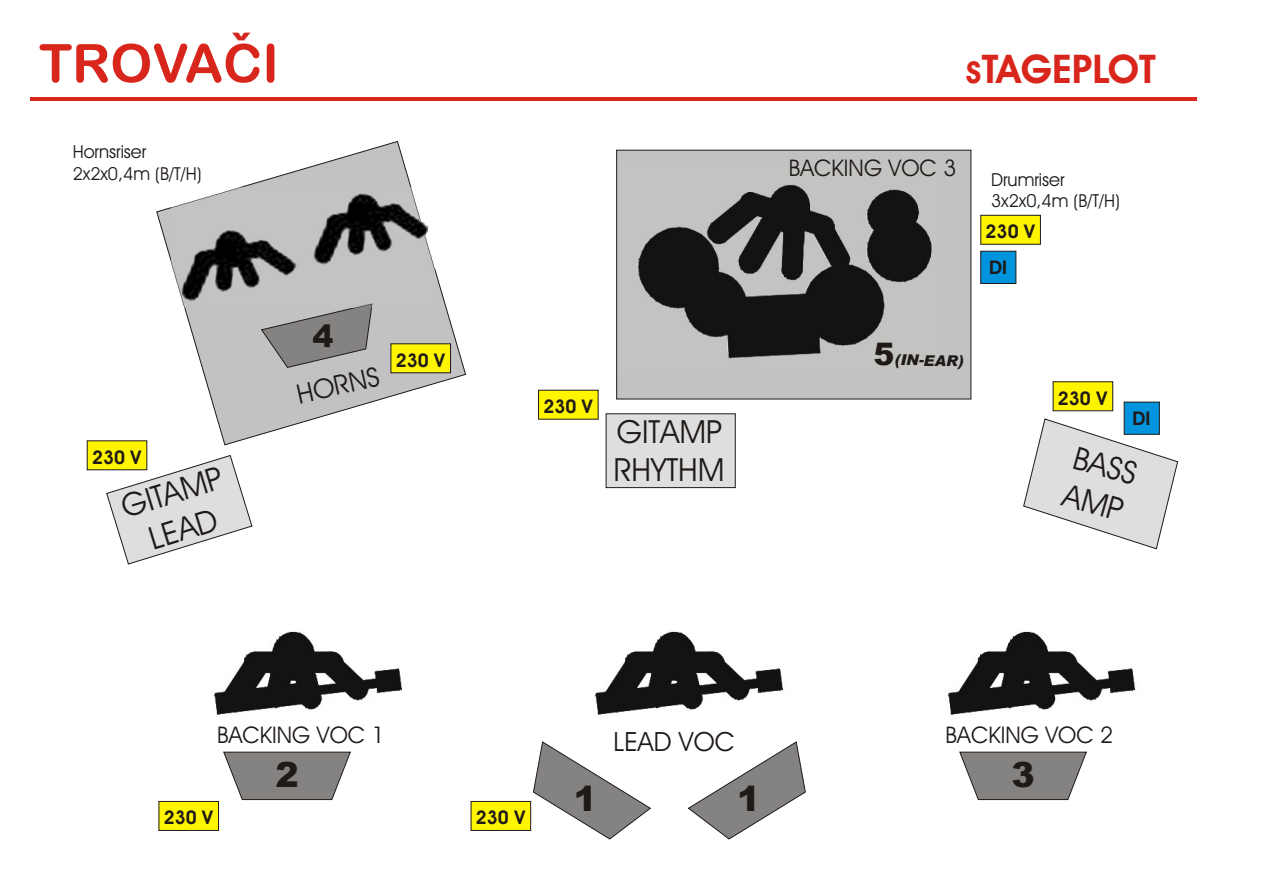
<style>
.page{position:relative;width:1263px;height:894px;background:#fff}
.page>*{position:absolute;margin:0;border:0;box-sizing:border-box;transform-origin:0 0}
.t1{font:53.1px "Arial Rounded MT Bold";color:#d9261c}
.t2{font:700 39.75px "Avant Garde Bk BT";color:#d9261c}
.t3{font:900 34.8px "Arial";color:#1f1a17}
.t4{font:32.1px/38.4px "Avant Garde Bk BT";color:#1f1a17}
.t5{font:31.8px/38.2px "Avant Garde Bk BT";color:#1f1a17}
.t6{font:900 31.35px "Arial";color:#1f1a17}
.t7{font:27.15px "Avant Garde Bk BT";color:#1f1a17}
.t8{font:26.55px "Avant Garde Bk BT";color:#1f1a17}
.t9{font:23.1px "Avant Garde Bk BT";color:#1f1a17}
.t10{font:700 18.9px "Avant Garde Bk BT";color:#1f1a17}
.t11{font:18px/21.6px "Avant Garde Bk BT";color:#1f1a17}
.t12{font:italic 900 15px "Arial";color:#1f1a17}
.s1{font-style:normal;font-size:31.35px}
</style>
<div class="page">
<div style="left:616px;top:150px;width:355px;height:249px;background:#c2c2c2;border:1px solid #1f1a17"></div>
<svg style="left:156px;top:141px;width:310px;height:304px"></svg>
<div style="left:606px;top:414px;width:129px;height:74px;background:#dedede;border:1px solid #1f1a17"></div>
<svg style="left:1023px;top:419px;width:155px;height:130px"></svg>
<div style="left:159px;top:801px;width:60px;height:30px;background:#fff500;border:1px solid #1f1a17"></div>
<svg style="left:688px;top:741px;width:118px;height:98px"></svg>
<svg style="left:533px;top:741px;width:118px;height:98px"></svg>
<svg style="left:261px;top:307px;width:111px;height:61px;background:#979595"></svg>
<svg style="left:223px;top:752px;width:128px;height:48px;background:#929090"></svg>
<svg style="left:959px;top:752px;width:128px;height:48px;background:#929090"></svg>
<div style="left:471px;top:801px;width:60px;height:30px;background:#fff500;border:1px solid #1f1a17"></div>
<img style="left:213px;top:631px;width:189px;height:84px">
<div style="left:538px;top:390px;width:60px;height:29px;background:#fff500"></div>
<img style="left:171px;top:187px;width:264px;height:120px">
<img style="left:637px;top:185px;width:295px;height:174px">
<svg style="left:106px;top:455px;width:146px;height:109px"></svg>
<div style="left:87px;top:441px;width:60px;height:29px;background:#fff500"></div>
<div style="left:391px;top:344px;width:60px;height:29px;background:#fff500"></div>
<div style="left:1053px;top:382px;width:60px;height:29px;background:#fff500;border:1px solid #1f1a17"></div>
<img style="left:232px;top:33px;width:19px;height:8px">
<hr style="left:30px;top:97px;width:1167px;height:4px;background:#d9261c">
<img style="left:594px;top:631px;width:189px;height:84px">
<img style="left:947px;top:631px;width:189px;height:84px">
<div style="left:981px;top:215px;width:60px;height:29px;background:#fff500;border:1px solid #1f1a17"></div>
<div style="left:981px;top:251px;width:35px;height:33px;background:#0094de;border:1px solid #1f1a17"></div>
<div style="left:1124px;top:402px;width:36px;height:32px;background:#0094de"></div>
<h1 class="t1" style="left:39px;top:43px;width:241px">TROVACI</h1>
<p class="t11" style="left:73px;top:143px;width:130px">Hornsriser<br>2x2x0,4m (B/T/H)</p>
<p class="t10" style="left:92px;top:449px;width:51px">230 V</p>
<h3 class="t4" style="left:118px;top:492px;width:106px;text-align:center;rotate:-17deg">GITAMP<br>LEAD</h3>
<h3 class="t6" style="left:313px;top:324px;width:23px">4</h3>
<h3 class="t7" style="left:295px;top:384px;width:85px;rotate:-13deg">HORNS</h3>
<p class="t10" style="left:396px;top:352px;width:51px">230 V</p>
<p class="t10" style="left:543px;top:399px;width:51px">230 V</p>
<h3 class="t4" style="left:614px;top:415px;width:112px">GITAMP<br>RHYTHM</h3>
<h2 class="t2" style="left:966px;top:52px;width:192px">sTAGEPLOT</h2>
<p class="t9" style="left:789px;top:159px;width:169px">BACKING VOC 3</p>
<p class="t11" style="left:991px;top:170px;width:130px">Drumriser<br>3x2x0,4m (B/T/H)</p>
<p class="t10" style="left:986px;top:224px;width:51px">230 V</p>
<p class="t10" style="left:989px;top:260px;width:19px">DI</p>
<p class="t12" style="left:874px;top:355px;width:92px"><span class="s1">5</span>(IN-EAR)</p>
<p class="t10" style="left:1058px;top:390px;width:51px">230 V</p>
<p class="t10" style="left:1133px;top:411px;width:19px">DI</p>
<h3 class="t5" style="left:1079px;top:441px;width:66px;rotate:16deg">BASS<br>AMP</h3>
<p class="t9" style="left:217px;top:725px;width:169px">BACKING VOC 1</p>
<p class="t9" style="left:946px;top:725px;width:169px">BACKING VOC 2</p>
<h3 class="t8" style="left:614px;top:731px;width:123px">LEAD VOC</h3>
<p class="t10" style="left:164px;top:810px;width:51px">230 V</p>
<h3 class="t3" style="left:276px;top:762px;width:25px">2</h3>
<p class="t10" style="left:476px;top:810px;width:51px">230 V</p>
<h3 class="t3" style="left:574px;top:786px;width:25px">1</h3>
<h3 class="t3" style="left:737px;top:786px;width:25px">1</h3>
<h3 class="t3" style="left:1012px;top:762px;width:25px">3</h3>
</div>
